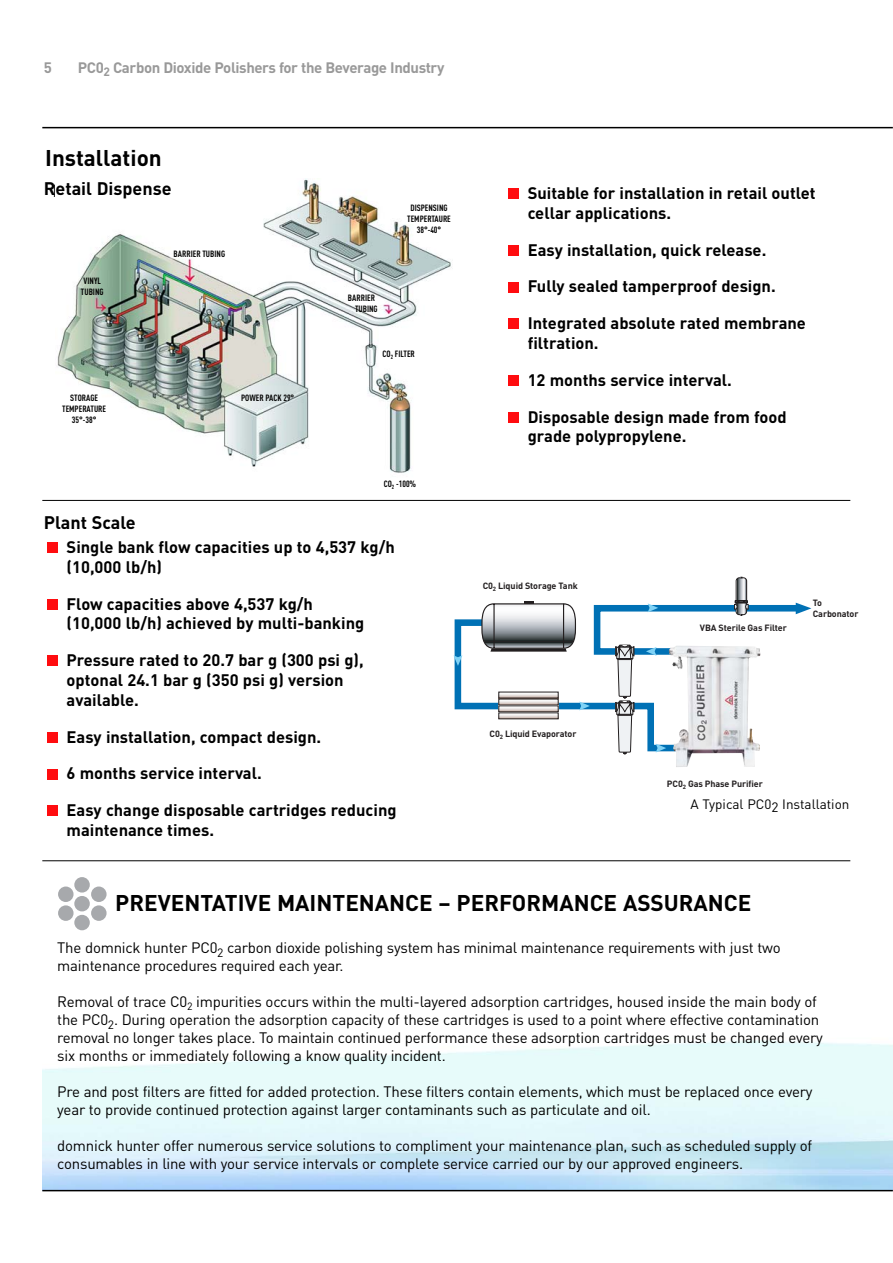
<style>
.page{position:relative;width:893px;height:1263px;background:#fff}
.page>*{position:absolute;margin:0;border:0;box-sizing:border-box;transform-origin:0 0}
.t1{font:700 22.5px "DIN";color:#000}
.t2{font:700 18px "DIN";color:#000}
.t3{font:700 17.25px "DIN";color:#000}
.t4{font:700 16.5px/19.8px "DIN";color:#000}
.t5{font:15px/18px "DIN";letter-spacing:-.015em;color:#000}
.t6{font:700 15px "DIN";letter-spacing:-.025em;color:#999}
.t7{font:13.5px "DIN";color:#000}
.t8{font:700 9px/10.8px "DIN Cond";color:#000;text-align:center}
.t9{font:700 9px/10.8px "DIN";letter-spacing:-.01em;color:#231f20}
</style>
<div class="page">
<hr style="left:42px;top:1190px;width:851px;height:1px;background:#000">
<hr style="left:42px;top:127px;width:851px;height:1px;background:#000">
<img style="left:57px;top:178px;width:395px;height:295px">
<svg style="left:454px;top:602px;width:343px;height:153px"></svg>
<svg style="left:796px;top:603px;width:15px;height:11px"></svg>
<svg style="left:481px;top:601px;width:96px;height:51px"></svg>
<svg style="left:734px;top:577px;width:15px;height:39px"></svg>
<svg style="left:499px;top:692px;width:59px;height:6px"></svg>
<svg style="left:499px;top:699px;width:59px;height:6px"></svg>
<div style="left:499px;top:706px;width:59px;height:6px;background:#e7e1df"></div>
<div style="left:499px;top:706px;width:59px;height:6px;border:1px solid #231f20"></div>
<div style="left:499px;top:713px;width:59px;height:6px;background:#e7e1df"></div>
<div style="left:499px;top:713px;width:59px;height:6px;border:1px solid #231f20"></div>
<img style="left:669px;top:646px;width:91px;height:121px">
<svg style="left:453px;top:655px;width:9px;height:11px"></svg>
<svg style="left:579px;top:702px;width:11px;height:8px"></svg>
<svg style="left:648px;top:603px;width:10px;height:9px"></svg>
<svg style="left:646px;top:647px;width:10px;height:9px"></svg>
<svg style="left:656px;top:744px;width:10px;height:9px"></svg>
<svg style="left:615px;top:642px;width:19px;height:112px"></svg>
<div style="left:508px;top:412px;width:10px;height:11px;background:#ff0c0f"></div>
<div style="left:508px;top:375px;width:10px;height:11px;background:#ff0c0f"></div>
<div style="left:508px;top:319px;width:10px;height:10px;background:#ff0c0f"></div>
<div style="left:508px;top:282px;width:10px;height:10px;background:#ff0c0f"></div>
<div style="left:508px;top:245px;width:10px;height:11px;background:#ff0c0f"></div>
<div style="left:508px;top:188px;width:10px;height:11px;background:#ff0c0f"></div>
<div style="left:47px;top:806px;width:10px;height:10px;background:#ff0c0f"></div>
<div style="left:47px;top:769px;width:10px;height:10px;background:#ff0c0f"></div>
<div style="left:47px;top:732px;width:10px;height:11px;background:#ff0c0f"></div>
<div style="left:47px;top:656px;width:10px;height:10px;background:#ff0c0f"></div>
<div style="left:47px;top:599px;width:10px;height:11px;background:#ff0c0f"></div>
<div style="left:47px;top:542px;width:10px;height:11px;background:#ff0c0f"></div>
<div style="left:74px;top:877px;width:16px;height:16px;background:#a7a9ac;border-radius:50%"></div>
<div style="left:74px;top:896px;width:16px;height:15px;background:#a7a9ac;border-radius:50%"></div>
<div style="left:74px;top:915px;width:16px;height:15px;background:#a7a9ac;border-radius:50%"></div>
<div style="left:91px;top:887px;width:16px;height:15px;background:#a7a9ac;border-radius:50%"></div>
<div style="left:91px;top:905px;width:16px;height:16px;background:#a7a9ac;border-radius:50%"></div>
<div style="left:58px;top:887px;width:16px;height:15px;background:#a7a9ac;border-radius:50%"></div>
<div style="left:58px;top:905px;width:16px;height:16px;background:#a7a9ac;border-radius:50%"></div>
<hr style="left:42px;top:500px;width:808px;height:1px;background:#000">
<hr style="left:42px;top:860px;width:808px;height:1px;background:#000">
<p class="t6" style="left:44px;top:61px;width:10px">5</p>
<p class="t6" style="left:78px;top:61px;width:368px">PC0<sub>2</sub> Carbon Dioxide Polishers for the Beverage Industry</p>
<h1 class="t1" style="left:45px;top:149px;width:118px">Installation</h1>
<p class="t2" style="left:44px;top:182px;width:129px">Retail Dispense</p>
<p class="t3" style="left:53px;top:184px;width:115px">Débit au détail</p>
<p class="t8" style="left:81px;top:277px;width:24px;text-align:left">VINYL<br>TUBING</p>
<p class="t8" style="left:174px;top:249px;width:53px">BARRIER TUBING</p>
<p class="t8" style="left:70px;top:394px;width:29px">STORAGE</p>
<p class="t8" style="left:241px;top:394px;width:55px">POWER PACK 29°</p>
<p class="t8" style="left:62px;top:405px;width:45px">TEMPERATURE<br>35°-38°</p>
<p class="t2" style="left:44px;top:516px;width:94px">Plant Scale</p>
<p class="t8" style="left:355px;top:293px;width:24px;text-align:left;text-indent:-7px">BARRIER<br>TUBING</p>
<p class="t8" style="left:407px;top:204px;width:45px">DISPENSING<br>TEMPERTAURE<br>38°-40°</p>
<p class="t8" style="left:382px;top:350px;width:34px">CO<sub>2</sub> FILTER</p>
<p class="t8" style="left:384px;top:480px;width:34px">CO<sub>2</sub> -100%</p>
<p class="t4" style="left:67px;top:539px;width:330px">Single bank flow capacities up to 4,537 kg/h (10,000 lb/h)</p>
<p class="t4" style="left:67px;top:596px;width:299px">Flow capacities above 4,537 kg/h (10,000 lb/h) achieved by multi-banking</p>
<p class="t4" style="left:67px;top:652px;width:299px">Pressure rated to 20.7 bar g (300 psi g), optonal 24.1 bar g (350 psi g) version available.</p>
<p class="t4" style="left:67px;top:729px;width:256px">Easy installation, compact design.</p>
<p class="t4" style="left:67px;top:766px;width:197px">6 months service interval.</p>
<p class="t4" style="left:67px;top:802px;width:331px">Easy change disposable cartridges reducing maintenance times.</p>
<p class="t4" style="left:528px;top:185px;width:289px">Suitable for installation in retail outlet cellar applications.</p>
<p class="t4" style="left:528px;top:242px;width:240px">Easy installation, quick release.</p>
<p class="t4" style="left:528px;top:279px;width:250px">Fully sealed tamperproof design.</p>
<p class="t4" style="left:528px;top:315px;width:280px">Integrated absolute rated membrane filtration.</p>
<p class="t4" style="left:528px;top:372px;width:206px">12 months service interval.</p>
<p class="t4" style="left:528px;top:409px;width:260px">Disposable design made from food grade polypropylene.</p>
<p class="t9" style="left:483px;top:581px;width:97px">C0<sub>2</sub> Liquid Storage Tank</p>
<p class="t9" style="left:489px;top:729px;width:88px">C0<sub>2</sub> Liquid Evaporator</p>
<p class="t9" style="left:700px;top:623px;width:88px">VBA Sterile Gas Filter</p>
<p class="t9" style="left:813px;top:599px;width:47px">To<br>Carbonator</p>
<p class="t9" style="left:667px;top:779px;width:97px">PC0<sub>2</sub> Gas Phase Purifier</p>
<p class="t7" style="left:691px;top:800px;width:160px">A Typical PC02 Installation</p>
<h1 class="t1" style="left:115px;top:894px;width:638px">PREVENTATIVE MAINTENANCE – PERFORMANCE ASSURANCE</h1>
<p class="t5" style="left:57px;top:941px;width:725px">The domnick hunter PC0<sub>2</sub> carbon dioxide polishing system has minimal maintenance requirements with just two maintenance procedures required each year.</p>
<p class="t5" style="left:57px;top:995px;width:767px">Removal of trace C0<sub>2</sub> impurities occurs within the multi-layered adsorption cartridges, housed inside the main body of the PC0<sub>2</sub>. During operation the adsorption capacity of these cartridges is used to a point where effective contamination removal no longer takes place. To maintain continued performance these adsorption cartridges must be changed every six months or immediately following a know quality incident.</p>
<p class="t5" style="left:57px;top:1085px;width:757px">Pre and post filters are fitted for added protection. These filters contain elements, which must be replaced once every year to provide continued protection against larger contaminants such as particulate and oil.</p>
<p class="t5" style="left:57px;top:1139px;width:756px">domnick hunter offer numerous service solutions to compliment your maintenance plan, such as scheduled supply of consumables in line with your service intervals or complete service carried our by our approved engineers.</p>
</div>
